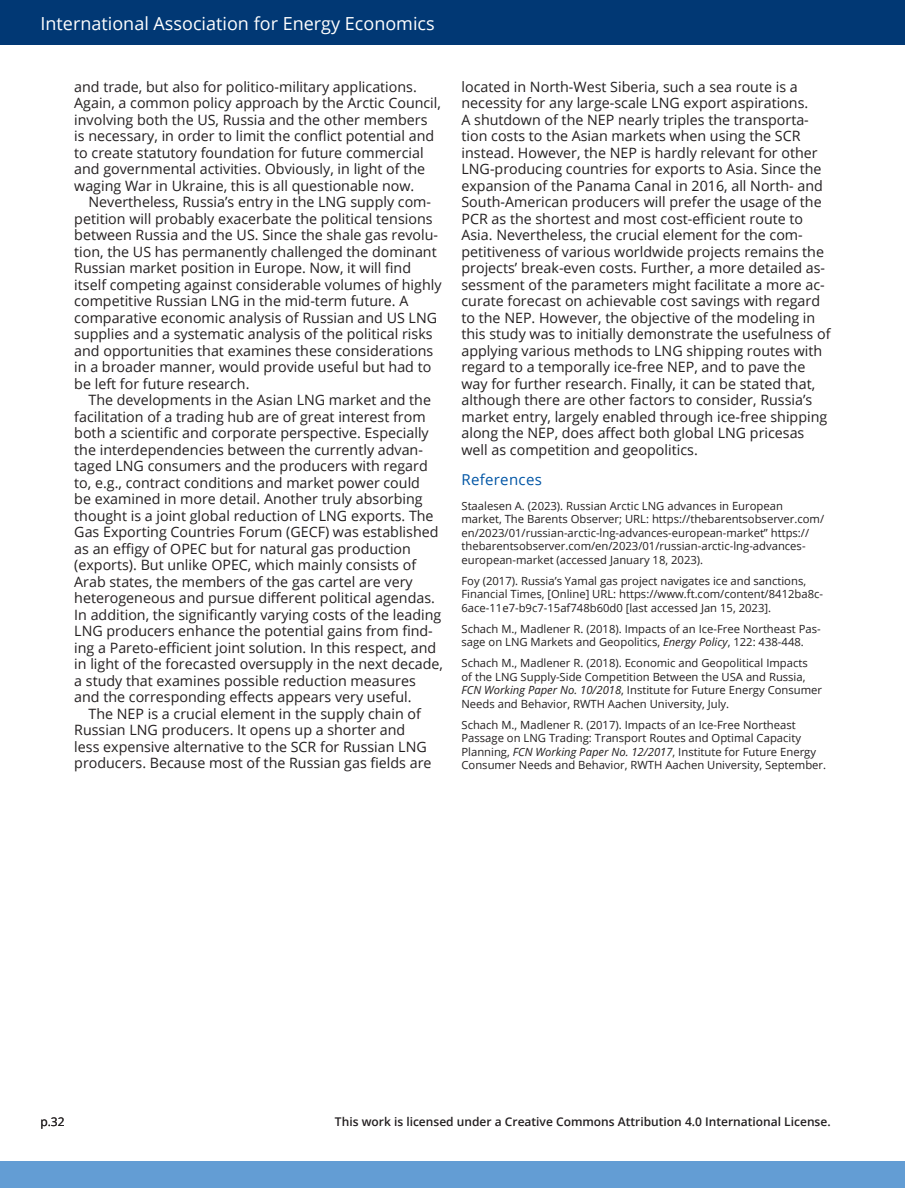
<style>
.page{position:relative;width:905px;height:1188px;background:#fff}
.page>*{position:absolute;margin:0;border:0;box-sizing:border-box;transform-origin:0 0}
.t1{font:18px "Open Sans";color:#fff}
.Heading_NEW{font:15px "Open Sans";letter-spacing:.02em;color:#0155a5}
.Body_Text_NEW{font:14.25px/16.5px "Open Sans";color:#231f20}
.t2{font:600 12px "Open Sans";color:#231f20}
.t3{font:12px "Open Sans";color:#231f20}
.Footnotes___Referenc{font:11.25px/13.5px "Open Sans";color:#231f20}
.s1{font-style:italic}
</style>
<div class="page">
<div style="left:0;top:0;width:904px;height:45px;background:#013874"></div>
<div style="left:0;top:1161px;width:904px;height:27px;background:#639dd4"></div>
<p class="t1" style="left:40px;top:11px;width:396px">International Association for Energy Economics</p>
<p class="Body_Text_NEW" style="left:74px;top:78px;width:368px">and trade, but also for politico-military applications.<br>Again, a common policy approach by the Arctic Council, involving both the US, Russia and the other members is necessary, in order to limit the conflict potential and to create statutory foundation for future commercial and governmental activities. Obviously, in light of the waging War in Ukraine, this is all questionable now.</p>
<p class="Body_Text_NEW" style="left:74px;top:194px;width:369px;text-indent:14px">Nevertheless, Russia’s entry in the LNG supply com&shy;petition will probably exacerbate the political tensions between Russia and the US. Since the shale gas revolu&shy;tion, the US has permanently challenged the dominant Russian market position in Europe. Now, it will find itself competing against considerable volumes of highly competitive Russian LNG in the mid-term future. A comparative economic analysis of Russian and US LNG supplies and a systematic analysis of the political risks and opportunities that examines these considerations in a broader manner, would provide useful but had to be left for future research.</p>
<p class="Body_Text_NEW" style="left:74px;top:392px;width:370px;text-indent:14px">The developments in the Asian LNG market and the facilitation of a trading hub are of great interest from both a scientific and corporate perspective. Especially the interdependencies between the currently advan&shy;taged LNG consumers and the producers with regard to, e.g., contract conditions and market power could<br>be examined in more detail. Another truly absorbing thought is a joint global reduction of LNG exports. The Gas Exporting Countries Forum (GECF) was established as an effigy of OPEC but for natural gas production (exports). But unlike OPEC, which mainly consists of Arab states, the members of the gas cartel are very heterogeneous and pursue different political agendas.<br>In addition, the significantly varying costs of the leading LNG producers enhance the potential gains from find&shy;ing a Pareto-efficient joint solution. In this respect, and in light of the forecasted oversupply in the next decade, a study that examines possible reduction measures and the corresponding effects appears very useful.</p>
<p class="Body_Text_NEW" style="left:74px;top:705px;width:359px;text-indent:14px">The NEP is a crucial element in the supply chain of Russian LNG producers. It opens up a shorter and less expensive alternative to the SCR for Russian LNG producers. Because most of the Russian gas fields are</p>
<p class="Body_Text_NEW" style="left:461px;top:78px;width:370px">located in North-West Siberia, such a sea route is a necessity for any large-scale LNG export aspirations.<br>A shutdown of the NEP nearly triples the transporta&shy;tion costs to the Asian markets when using the SCR instead. However, the NEP is hardly relevant for other LNG-producing countries for exports to Asia. Since the expansion of the Panama Canal in 2016, all North- and South-American producers will prefer the usage of the PCR as the shortest and most cost-efficient route to Asia. Nevertheless, the crucial element for the com&shy;petitiveness of various worldwide projects remains the projects’ break-even costs. Further, a more detailed as&shy;sessment of the parameters might facilitate a more ac&shy;curate forecast on achievable cost savings with regard to the NEP. However, the objective of the modeling in this study was to initially demonstrate the usefulness of applying various methods to LNG shipping routes with regard to a temporally ice-free NEP, and to pave the way for further research. Finally, it can be stated that, although there are other factors to consider, Russia’s market entry, largely enabled through ice-free shipping along the NEP, does affect both global LNG pricesas well as competition and geopolitics.</p>
<p class="Heading_NEW" style="left:461px;top:469px;width:82px">References</p>
<p class="Footnotes___Referenc" style="left:461px;top:499px;width:364px">Staalesen A. (2023). Russian Arctic LNG advances in European market, The Barents Observer; URL: https://thebarentsobserver.com/ en/2023/01/russian-arctic-lng-advances-european-market” https:// thebarentsobserver.com/en/2023/01/russian-arctic-lng-advances&shy;european-market (accessed January 18, 2023).</p>
<p class="Footnotes___Referenc" style="left:461px;top:574px;width:363px">Foy (2017). Russia’s Yamal gas project navigates ice and sanctions,<br>Financial Times, [Online] URL: https://www.ft.com/content/8412ba8c-<br>6ace-11e7-b9c7-15af748b60d0 [last accessed Jan 15, 2023].</p>
<p class="Footnotes___Referenc" style="left:461px;top:622px;width:361px">Schach M., Madlener R. (2018). Impacts of an Ice-Free Northeast Pas&shy;sage on LNG Markets and Geopolitics, <span class="s1">Energy Policy</span>, 122: 438-448.</p>
<p class="Footnotes___Referenc" style="left:461px;top:656px;width:362px">Schach M., Madlener R. (2018). Economic and Geopolitical Impacts<br>of the LNG Supply-Side Competition Between the USA and Russia, <span class="s1">FCN Working Paper No. 10/2018</span>, Institute for Future Energy Consumer Needs and Behavior, RWTH Aachen University, July.</p>
<p class="Footnotes___Referenc" style="left:461px;top:718px;width:366px">Schach M., Madlener R. (2017). Impacts of an Ice-Free Northeast Passage on LNG Trading: Transport Routes and Optimal Capacity Planning, <span class="s1">FCN Working Paper No. 12/2017</span>, Institute for Future Energy Consumer Needs and Behavior, RWTH Aachen University, September.</p>
<p class="t3" style="left:40px;top:1114px;width:26px">p.32</p>
<p class="t2" style="left:335px;top:1114px;width:497px">This work is licensed under a Creative Commons Attribution 4.0 International License.</p>
</div>
